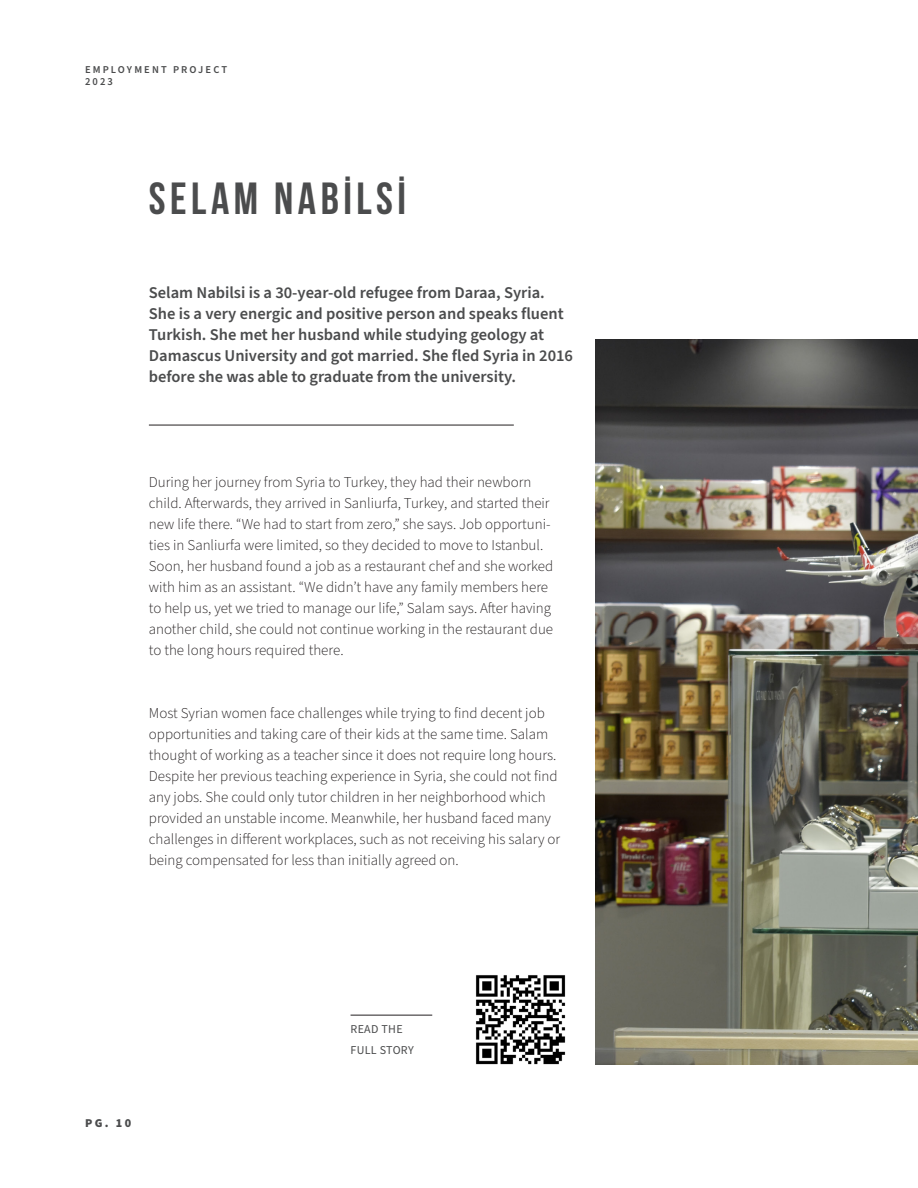
<style>
.page{position:relative;width:918px;height:1188px;background:#fff}
.page>*{position:absolute;margin:0;border:0;box-sizing:border-box;transform-origin:0 0}
.Small_Title{font:700 45px "Bebas Neue";letter-spacing:.1em;color:#4b4c4d}
.Leading{font:600 16.5px/21px "Source Sans Pro";color:#4b4c4d}
.Process_Text{font:300 15px/21px "Source Sans Pro";color:#231f20}
.Title_List{font:12px/21px "Source Sans Pro";letter-spacing:.025em;color:#4b4c4d}
.t1{font:900 12px "Source Sans Pro";color:#4b4c4d}
.t2{font:600 10.5px/12px "Source Sans Pro";letter-spacing:.2em;color:#4b4c4d}
</style>
<div class="page">
<hr style="left:149px;top:425px;width:365px;height:1px;background:#231f20">
<img style="left:596px;top:340px;width:322px;height:724px">
<img style="left:475px;top:975px;width:91px;height:90px">
<hr style="left:351px;top:1015px;width:81px;height:1px;background:#231f20">
<p class="t2" style="left:85px;top:64px;width:144px">EMPLOYMENT PROJECT<br>2023</p>
<p class="Small_Title" style="left:149px;top:173px;width:259px">SELAM NABİLSİ</p>
<p class="Leading" style="left:149px;top:282px;width:426px">Selam Nabilsi is a 30-year-old refugee from Daraa, Syria.<br>She is a very energic and positive person and speaks fluent Turkish. She met her husband while studying geology at Damascus University and got married. She fled Syria in 2016 before she was able to graduate from the university.</p>
<p class="Process_Text" style="left:149px;top:472px;width:406px">During her journey from Syria to Turkey, they had their newborn child. Afterwards, they arrived in Sanliurfa, Turkey, and started their new life there. “We had to start from zero,” she says. Job opportuni&shy;ties in Sanliurfa were limited, so they decided to move to Istanbul.<br>Soon, her husband found a job as a restaurant chef and she worked with him as an assistant. “We didn’t have any family members here to help us, yet we tried to manage our life,” Salam says. After having another child, she could not continue working in the restaurant due to the long hours required there.</p>
<p class="Process_Text" style="left:149px;top:703px;width:413px">Most Syrian women face challenges while trying to find decent job opportunities and taking care of their kids at the same time. Salam thought of working as a teacher since it does not require long hours.<br>Despite her previous teaching experience in Syria, she could not find any jobs. She could only tutor children in her neighborhood which provided an unstable income. Meanwhile, her husband faced many challenges in different workplaces, such as not receiving his salary or being compensated for less than initially agreed on.</p>
<p class="t1" style="left:85px;top:1115px;width:48px">PG. 10</p>
<p class="Title_List" style="left:351px;top:1018px;width:65px">READ THE<br>FULL STORY</p>
</div>
